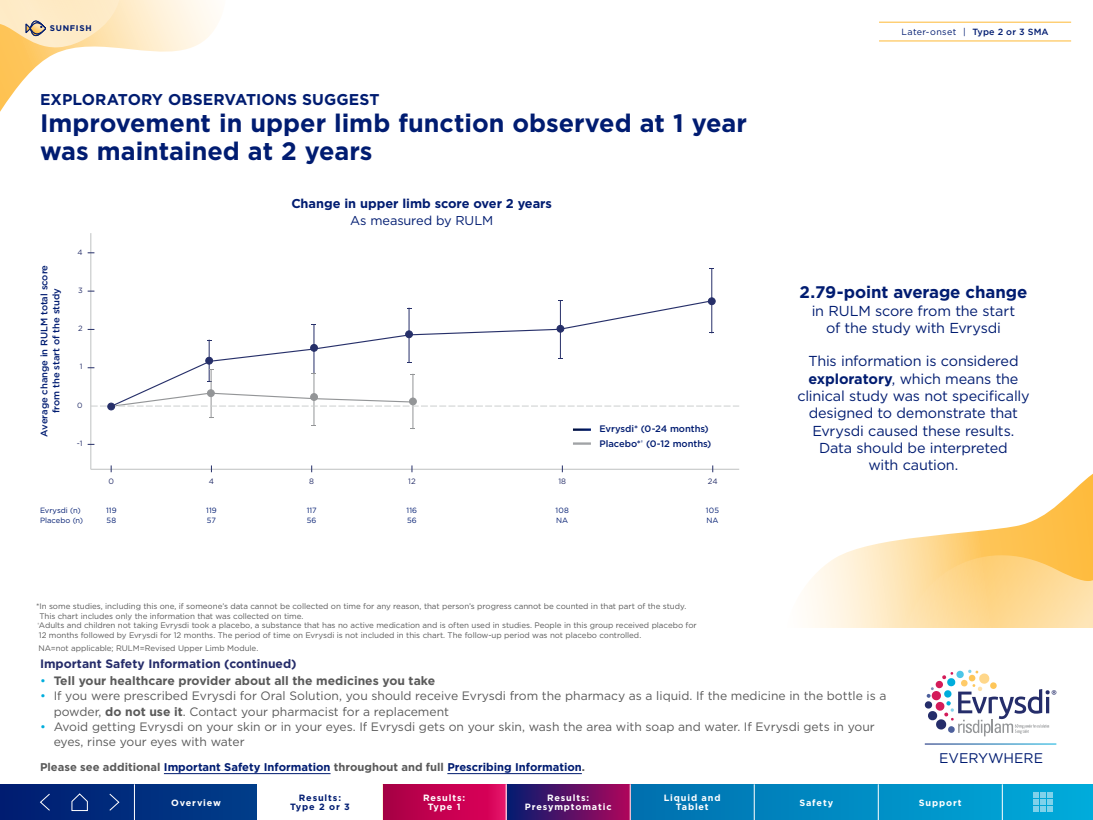
<style>
.page{position:relative;width:1093px;height:820px;background:#fff}
.page>*{position:absolute;margin:0;border:0;box-sizing:border-box;transform-origin:0 0}
.t1{font:700 25.2px/28px "Gotham";color:#001c71}
.t2{font:700 16.8px "Gotham";letter-spacing:-.005em;color:#001c71}
.t3{font:700 15.6px "Gotham";letter-spacing:.005em;color:#001c71}
.t4{font:14.4px/17.3px "Gotham";letter-spacing:-.015em;color:#001c71;text-align:center}
.t5{font:14px "Gotham";color:#001c71}
.t6{font:700 12.8px "Gotham";letter-spacing:-.005em;color:#001c71}
.t7{font:12.8px "Gotham";letter-spacing:-.01em;color:#001c71}
.t8{font:12.16px/15.2px "Gotham";color:#5a5a5a}
.t9{font:700 12.16px "Gotham";color:#5a5a5a}
.t10{font:700 12.16px "Gotham";color:#252c6a}
.t11{font:700 11.2px "Gotham";color:#001c71}
.t12{font:500 9.44px/11.8px "Gotham";letter-spacing:-.005em;color:#001c71;text-align:center}
.t13{font:700 9.12px/9.1px "Gotham";letter-spacing:.095em;color:#fff;text-align:center}
.t14{font:700 9.12px "Gotham";letter-spacing:.095em;color:#001c71}
.t15{font:8.96px "Gotham";letter-spacing:.04em;color:#001c71}
.t16{font:700 8.24px "Gotham";letter-spacing:.085em;color:#001c71}
.t17{font:8px/9.6px "Gotham";letter-spacing:-.005em;color:#5a5a5a}
.t18{font:7.76px "Gotham";color:#262f69}
.t19{font:7.6px/10.6px "Gotham";letter-spacing:.01em;color:#001c71}
.t20{font:7.6px "Gotham";color:#262f69}
.s1{font-weight:500}
.s2{font-weight:700}
.s3{font-weight:400;color:#00aedd}
.s4{color:#00aedd}
.s5{color:#5a5a5a}
</style>
<div class="page">
<svg style="left:0;top:0;width:218px;height:112px"></svg>
<svg style="left:806px;top:473px;width:287px;height:155px"></svg>
<svg style="left:902px;top:483px;width:191px;height:145px"></svg>
<hr style="left:879px;top:40px;width:192px;height:2px;background:#fec558">
<hr style="left:879px;top:22px;width:192px;height:1px;background:#fec558">
<hr style="left:711px;top:268px;width:1px;height:33px;background:#262f69">
<hr style="left:90px;top:233px;width:1px;height:236px;background:#cdcfcf">
<hr style="left:91px;top:468px;width:648px;height:1px;background:#cdcfcf">
<div style="left:708px;top:297px;width:7px;height:7px;background:#262f69;border-radius:50%"></div>
<div style="left:708px;top:297px;width:7px;height:8px;border:1px solid #262f69;border-radius:50%"></div>
<svg style="left:88px;top:300px;width:651px;height:130px"></svg>
<svg style="left:573px;top:442px;width:18px;height:2px"></svg>
<hr style="left:164px;top:773px;width:166px;height:1px;background:#001c71">
<hr style="left:447px;top:773px;width:135px;height:1px;background:#001c71">
<svg style="left:925px;top:669px;width:131px;height:67px"></svg>
<svg style="left:0;top:784px;width:1093px;height:35px;background:#006cac"></svg>
<div style="left:506px;top:783px;width:124px;height:36px;background:linear-gradient(to right,#001c71,#ae055b)"></div>
<svg style="left:383px;top:784px;width:123px;height:35px;background:#c50251"></svg>
<hr style="left:134px;top:783px;width:1px;height:36px;background:#fff">
<hr style="left:382px;top:783px;width:1px;height:36px;background:#fff">
<hr style="left:506px;top:783px;width:1px;height:36px;background:#fff">
<hr style="left:630px;top:783px;width:1px;height:36px;background:#fff">
<hr style="left:878px;top:783px;width:1px;height:36px;background:#fff">
<hr style="left:754px;top:783px;width:1px;height:36px;background:#fff">
<hr style="left:1002px;top:783px;width:1px;height:36px;background:#fff">
<svg style="left:1032px;top:791px;width:21px;height:20px"></svg>
<svg style="left:39px;top:792px;width:12px;height:19px"></svg>
<svg style="left:109px;top:792px;width:11px;height:19px"></svg>
<svg style="left:71px;top:792px;width:17px;height:18px"></svg>
<div style="left:258px;top:781px;width:124px;height:38px;background:#fff"></div>
<p class="t16" style="left:50px;top:23px;width:43px">SUNFISH</p>
<p class="t15" style="left:901px;top:26px;width:149px">Later-onset | <span class="s1">Type 2 or 3 SMA</span></p>
<h3 class="t3" style="left:40px;top:89px;width:341px">EXPLORATORY OBSERVATIONS SUGGEST</h3>
<h1 class="t1" style="left:40px;top:109px;width:708px">Improvement in upper limb function observed at 1 year was maintained at 2 years</h1>
<h3 class="t6" style="left:291px;top:195px;width:262px">Change in upper limb score over 2 years</h3>
<h3 class="t7" style="left:350px;top:212px;width:145px">As measured by RULM</h3>
<p class="t12" style="left:38px;top:436px;width:173px;rotate:-90deg">Average change in RULM total score from the start of the study</p>
<p class="t20" style="left:78px;top:247px;width:7px">4</p>
<p class="t20" style="left:78px;top:285px;width:6px">3</p>
<p class="t20" style="left:78px;top:323px;width:6px">2</p>
<p class="t20" style="left:80px;top:361px;width:4px">1</p>
<p class="t20" style="left:77px;top:400px;width:7px">0</p>
<p class="t20" style="left:77px;top:438px;width:7px">-1</p>
<p class="t12" style="left:599px;top:420px;width:113px;line-height:15.6px;text-align:left">Evrysdi* (0-24 months)<br>Placebo*<sup>†</sup> (0-12 months)</p>
<p class="t18" style="left:108px;top:476px;width:7px">0</p>
<p class="t18" style="left:209px;top:476px;width:7px">4</p>
<p class="t18" style="left:309px;top:476px;width:6px">8</p>
<p class="t18" style="left:408px;top:476px;width:9px">12</p>
<p class="t18" style="left:558px;top:476px;width:9px">18</p>
<p class="t18" style="left:708px;top:476px;width:11px">24</p>
<p class="t19" style="left:40px;top:504px;width:45px">Evrysdi (n)<br>Placebo (n)</p>
<p class="t19" style="left:106px;top:504px;width:12px">119<br>58</p>
<p class="t19" style="left:206px;top:504px;width:12px">119<br>57</p>
<p class="t19" style="left:307px;top:504px;width:11px">117<br>56</p>
<p class="t19" style="left:406px;top:504px;width:12px">116<br>56</p>
<p class="t19" style="left:555px;top:504px;width:15px">108<br>NA</p>
<p class="t19" style="left:706px;top:504px;width:15px">105<br>NA</p>
<p class="t17" style="left:36px;top:601px;width:662px">*In some studies, including this one, if someone’s data cannot be collected on time for any reason, that person’s progress cannot be counted in that part of the study.<br>This chart includes only the information that was collected on time.<br><sup>†</sup>Adults and children not taking Evrysdi took a placebo, a substance that has no active medication and is often used in studies. People in this group received placebo for 12 months followed by Evrysdi for 12 months. The period of time on Evrysdi is not included in this chart. The follow-up period was not placebo controlled.</p>
<p class="t17" style="left:38px;top:642px;width:221px">NA=not applicable; RULM=Revised Upper Limb Module.</p>
<h2 class="t2" style="left:799px;top:281px;width:229px">2.79-point average change</h2>
<h3 class="t4" style="left:812px;top:301px;width:205px">in RULM score from the start of the study with Evrysdi</h3>
<h3 class="t4" style="left:797px;top:352px;width:234px">This information is considered <span class="s2">exploratory</span>, which means the clinical study was not specifically designed to demonstrate that<br>Evrysdi caused these results.<br>Data should be interpreted<br>with caution.</h3>
<h3 class="t10" style="left:40px;top:655px;width:258px">Important Safety Information (continued)</h3>
<h3 class="t9" style="left:40px;top:672px;width:397px"><span class="s3">•</span> Tell your healthcare provider about all the medicines you take</h3>
<h3 class="t8" style="left:54px;top:687px;width:834px;text-indent:-14px"><span class="s4">•</span> If you were prescribed Evrysdi for Oral Solution, you should receive Evrysdi from the pharmacy as a liquid. If the medicine in the bottle is a powder, <span class="s2">do not use it</span>. Contact your pharmacist for a replacement</h3>
<h3 class="t8" style="left:54px;top:718px;width:822px;text-indent:-14px"><span class="s4">•</span> Avoid getting Evrysdi on your skin or in your eyes. If Evrysdi gets on your skin, wash the area with soap and water. If Evrysdi gets in your eyes, rinse your eyes with water</h3>
<h3 class="t11" style="left:40px;top:759px;width:546px"><span class="s5">Please see additional</span> Important Safety Information <span class="s5">throughout and full</span> Prescribing Information<span class="s5">.</span></h3>
<h3 class="t5" style="left:939px;top:748px;width:105px">EVERYWHERE</h3>
<p class="t13" style="left:171px;top:797px;width:51px">Overview</p>
<p class="t13" style="left:664px;top:793px;width:58px">Liquid and<br>Tablet</p>
<p class="t13" style="left:799px;top:797px;width:35px">Safety</p>
<p class="t13" style="left:919px;top:797px;width:44px">Support</p>
<p class="t13" style="left:423px;top:793px;width:44px">Results:<br>Type 1</p>
<p class="t13" style="left:525px;top:793px;width:88px">Results:<br>Presymptomatic</p>
<p class="t14" style="left:299px;top:791px;width:44px">Results:</p>
<p class="t14" style="left:290px;top:800px;width:61px">Type 2 or 3</p>
</div>
